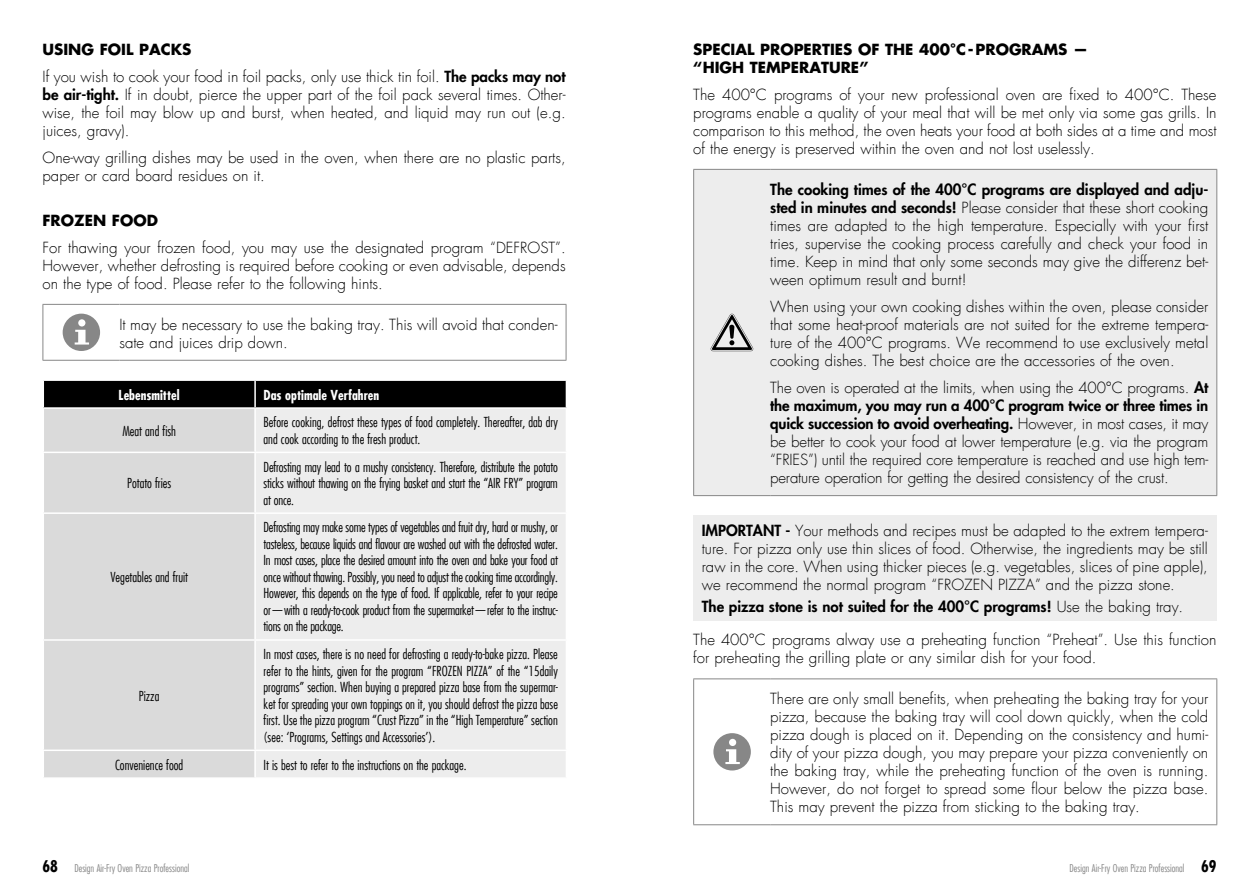
<style>
.page{position:relative;width:1259px;height:893px;background:#fff}
.page>*{position:absolute;margin:0;border:0;box-sizing:border-box;transform-origin:0 0}
.t1{font:300 15px/18px "Futura LT";color:#000;text-align:justify}
.t2{font:700 15px/18px "Futura LT";color:#000}
.t3{font:800 15px "Futura LT";color:#000}
.t4{font:300 condensed 13.5px/16.5px "Futura LT";color:#000;text-align:justify}
.t5{font:700 condensed 13.5px "Futura LT";color:#fff}
.t6{font:300 condensed 10.5px "Futura LT";color:#878787}
.s1{font-weight:700}
.s2{font-weight:800}
.s3{font-weight:300}
.s4{font-weight:700;font-size:15.75px;color:#000}
</style>
<div class="page">
<hr style="left:566px;top:305px;width:1px;height:55px;background:#878787">
<hr style="left:43px;top:360px;width:76px;height:1px;background:#878787">
<hr style="left:119px;top:360px;width:447px;height:1px;background:#878787">
<svg style="left:43px;top:304px;width:523px;height:56px"></svg>
<div style="left:44px;top:409px;width:210px;height:368px;background:#dadada"></div>
<div style="left:256px;top:409px;width:310px;height:368px;background:#ededed"></div>
<div style="left:43px;top:380px;width:523px;height:27px;background:#000"></div>
<hr style="left:43px;top:452px;width:212px;height:1px;background:#fff">
<hr style="left:255px;top:452px;width:312px;height:1px;background:#fff">
<hr style="left:43px;top:512px;width:212px;height:2px;background:#fff">
<hr style="left:255px;top:512px;width:312px;height:2px;background:#fff">
<hr style="left:43px;top:639px;width:212px;height:2px;background:#fff">
<hr style="left:255px;top:639px;width:312px;height:2px;background:#fff">
<hr style="left:43px;top:749px;width:212px;height:2px;background:#fff">
<hr style="left:255px;top:749px;width:312px;height:2px;background:#fff">
<div style="left:694px;top:170px;width:522px;height:325px;background:#ededed"></div>
<hr style="left:693px;top:169px;width:77px;height:1px;background:#878787">
<hr style="left:693px;top:170px;width:1px;height:325px;background:#878787">
<hr style="left:770px;top:169px;width:447px;height:1px;background:#878787">
<hr style="left:1216px;top:170px;width:1px;height:325px;background:#878787">
<hr style="left:693px;top:495px;width:77px;height:1px;background:#878787">
<hr style="left:770px;top:495px;width:447px;height:1px;background:#878787">
<svg style="left:710px;top:314px;width:43px;height:37px;background:#afafaf"></svg>
<div style="left:693px;top:515px;width:523px;height:106px;background:#ededed"></div>
<svg style="left:694px;top:679px;width:522px;height:145px"></svg>
<hr style="left:693px;top:678px;width:77px;height:1px;background:#878787">
<hr style="left:693px;top:679px;width:1px;height:145px;background:#878787">
<hr style="left:770px;top:678px;width:447px;height:1px;background:#878787">
<hr style="left:1216px;top:679px;width:1px;height:145px;background:#878787">
<hr style="left:693px;top:824px;width:77px;height:1px;background:#878787">
<hr style="left:770px;top:824px;width:447px;height:1px;background:#878787">
<svg style="left:713px;top:733px;width:38px;height:37px"></svg>
<p class="t1" style="left:43px;top:36px;width:524px;line-height:27px"><span class="s1">USING FOIL PACKS<br></span>If you wish to cook your food in foil packs, only use thick tin foil. <span class="s2">The packs may not</span></p>
<p class="t1" style="left:43px;top:86px;width:524px"><span class="s2">be air-tight.</span> If in doubt, pierce the upper part of the foil pack several times. Other&shy;wise, the foil may blow up and burst, when heated, and liquid may run out (e.g. juices, gravy).</p>
<p class="t1" style="left:43px;top:149px;width:524px">One-way grilling dishes may be used in the oven, when there are no plastic parts, paper or card board residues on it.</p>
<p class="t2" style="left:43px;top:211px;width:117px">FROZEN FOOD</p>
<p class="t1" style="left:43px;top:239px;width:525px">For thawing your frozen food, you may use the designated program “DEFROST”.<br>However, whether defrosting is required before cooking or even advisable, depends on the type of food. Please refer to the following hints.</p>
<p class="t1" style="left:119px;top:315px;width:439px">It may be necessary to use the baking tray. This will avoid that conden&shy;sate and juices drip down.</p>
<p class="t5" style="left:119px;top:386px;width:63px">Lebensmittel</p>
<p class="t5" style="left:264px;top:386px;width:117px">Das optimale Verfahren</p>
<p class="t4" style="left:122px;top:422px;width:55px">Meat and fish</p>
<p class="t4" style="left:264px;top:414px;width:296px">Before cooking, defrost these types of food completely. Thereafter, dab dry and cook according to the fresh product.</p>
<p class="t4" style="left:127px;top:475px;width:45px">Potato fries</p>
<p class="t4" style="left:264px;top:458px;width:296px">Defrosting may lead to a mushy consistency. Therefore, distribute the potato sticks without thawing on the frying basket and start the “AIR FRY” program at once.</p>
<p class="t4" style="left:110px;top:569px;width:79px">Vegetables and fruit</p>
<p class="t4" style="left:139px;top:687px;width:22px">Pizza</p>
<p class="t4" style="left:264px;top:519px;width:296px">Defrosting may make some types of vegetables and fruit dry, hard or mushy, or tasteless, because liquids and flavour are washed out with the defrosted water.<br>In most cases, place the desired amount into the oven and bake your food at once without thawing. Possibly, you need to adjust the cooking time accordingly.<br>However, this depends on the type of food. If applicable, refer to your recipe or—with a ready-to-cook product from the supermarket—refer to the instruc&shy;tions on the package.</p>
<p class="t4" style="left:264px;top:646px;width:296px">In most cases, there is no need for defrosting a ready-to-bake pizza. Please refer to the hints, given for the program “FROZEN PIZZA” of the “15daily programs” section. When buying a prepared pizza base from the supermar&shy;ket for spreading your own toppings on it, you should defrost the pizza base first. Use the pizza program “Crust Pizza” in the “High Temperature” section (see: ‘Programs, Settings and Accessories’).</p>
<p class="t4" style="left:115px;top:756px;width:70px">Convenience food</p>
<p class="t4" style="left:264px;top:756px;width:204px">It is best to refer to the instructions on the package.</p>
<p class="t2" style="left:693px;top:40px;width:396px">SPECIAL PROPERTIES OF THE 400°C-PROGRAMS — “HIGH TEMPERATURE”</p>
<p class="t1" style="left:693px;top:86px;width:525px">The 400°C programs of your new professional oven are fixed to 400°C. These programs enable a quality of your meal that will be met only via some gas grills. In comparison to this method, the oven heats your food at both sides at a time and most of the energy is preserved within the oven and not lost uselessly.</p>
<p class="t1" style="left:770px;top:181px;width:439px"><span class="s2">The cooking times of the 400°C programs are displayed and adju&shy;sted in minutes and seconds!</span> Please consider that these short cooking times are adapted to the high temperature. Especially with your first tries, supervise the cooking process carefully and check your food in time. Keep in mind that only some seconds may give the differenz bet&shy;ween optimum result and burnt!</p>
<p class="t1" style="left:770px;top:298px;width:440px">When using your own cooking dishes within the oven, please consider that some heat-proof materials are not suited for the extreme tempera&shy;ture of the 400°C programs. We recommend to use exclusively metal cooking dishes. The best choice are the accessories of the oven.</p>
<p class="t1" style="left:770px;top:379px;width:439px">The oven is operated at the limits, when using the 400°C programs. <span class="s2">At the maximum, you may run a 400°C program twice or three times in quick succession to avoid overheating.</span> However, in most cases, it may be better to cook your food at lower temperature (e.g. via the program “FRIES”) until the required core temperature is reached and use high tem&shy;perature operation for getting the desired consistency of the crust.</p>
<p class="t1" style="left:702px;top:522px;width:507px"><span class="s2">IMPORTANT -</span> Your methods and recipes must be adapted to the extrem tempera&shy;ture. For pizza only use thin slices of food. Otherwise, the ingredients may be still raw in the core. When using thicker pieces (e.g. vegetables, slices of pine apple), we recommend the normal program “FROZEN PIZZA” and the pizza stone.</p>
<p class="t3" style="left:702px;top:597px;width:483px">The pizza stone is not suited for the 400°C programs! <span class="s3">Use the baking tray.</span></p>
<p class="t1" style="left:693px;top:631px;width:524px">The 400°C programs alway use a preheating function “Preheat”. Use this function for preheating the grilling plate or any similar dish for your food.</p>
<p class="t1" style="left:770px;top:690px;width:440px">There are only small benefits, when preheating the baking tray for your pizza, because the baking tray will cool down quickly, when the cold pizza dough is placed on it. Depending on the consistency and humi&shy;dity of your pizza dough, you may prepare your pizza conveniently on the baking tray, while the preheating function of the oven is running.<br>However, do not forget to spread some flour below the pizza base.<br>This may prevent the pizza from sticking to the baking tray.</p>
<p class="t6" style="left:43px;top:862px;width:148px"><span class="s4">68</span> Design Air-Fry Oven Pizza Professional</p>
<p class="t6" style="left:1069px;top:862px;width:148px">Design Air-Fry Oven Pizza Professional <span class="s4">69</span></p>
</div>
